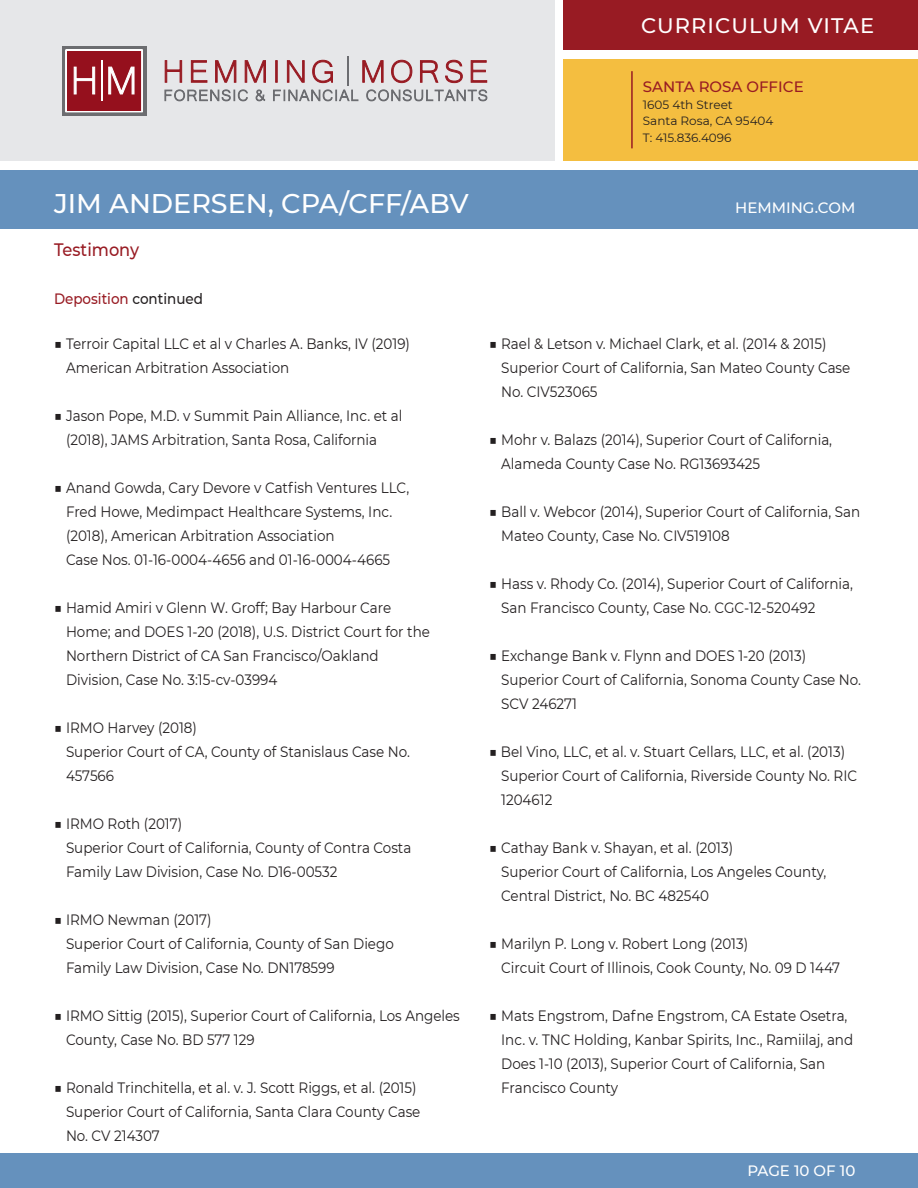
<style>
.page{position:relative;width:918px;height:1188px;background:#fff}
.page>*{position:absolute;margin:0;border:0;box-sizing:border-box;transform-origin:0 0}
.t1{font:500 27px "Montserrat";color:#fff}
.t2{font:500 21px "Montserrat";letter-spacing:.05em;color:#fff}
.t3{font:500 18px "Montserrat";color:#981b23;scale:.9 1}
.t4{font:15px/24px "Montserrat";color:#231f20;scale:.9 1}
.t5{font:500 15px "Montserrat";color:#fff}
.t6{font:500 15px "Montserrat";color:#981b23;scale:.9 1}
.t7{font:500 15px "Montserrat";color:#981b23}
.t8{font:12px "Montserrat";color:#231f20}
.s1{color:#231f20}
</style>
<div class="page">
<div style="left:0;top:1153px;width:918px;height:35px;background:#6591bd"></div>
<div style="left:564px;top:0;width:354px;height:49px;background:#981b23"></div>
<div style="left:0;top:0;width:554px;height:160px;background:#e6e7e9"></div>
<div style="left:564px;top:59px;width:354px;height:101px;background:#f4be40"></div>
<svg style="left:165px;top:89px;width:83px;height:12px"></svg>
<svg style="left:256px;top:90px;width:9px;height:11px"></svg>
<svg style="left:273px;top:89px;width:85px;height:12px"></svg>
<svg style="left:366px;top:89px;width:121px;height:12px"></svg>
<svg style="left:164px;top:60px;width:18px;height:23px"></svg>
<svg style="left:191px;top:60px;width:17px;height:23px"></svg>
<svg style="left:215px;top:60px;width:22px;height:23px"></svg>
<svg style="left:244px;top:60px;width:22px;height:23px"></svg>
<div style="left:275px;top:60px;width:3px;height:23px;background:#981b23;border:1px solid #981b23"></div>
<svg style="left:287px;top:60px;width:18px;height:23px"></svg>
<svg style="left:312px;top:60px;width:21px;height:23px"></svg>
<hr style="left:347px;top:56px;width:1px;height:30px;background:#6c6d71">
<svg style="left:362px;top:60px;width:22px;height:23px"></svg>
<svg style="left:391px;top:60px;width:22px;height:23px"></svg>
<svg style="left:420px;top:60px;width:19px;height:23px"></svg>
<svg style="left:445px;top:59px;width:18px;height:24px"></svg>
<svg style="left:470px;top:60px;width:17px;height:23px"></svg>
<div style="left:62px;top:46px;width:85px;height:70px;background:#6c6d70"></div>
<svg style="left:65px;top:49px;width:78px;height:64px;background:#ac4650"></svg>
<hr style="left:631px;top:71px;width:2px;height:77px;background:#981b23">
<div style="left:0;top:170px;width:918px;height:59px;background:#6591bd"></div>
<p class="t1" style="left:54px;top:185px;width:416px">JIM ANDERSEN, CPA/CFF/ABV</p>
<p class="t3" style="left:54px;top:237px;width:96px">Testimony</p>
<p class="t6" style="left:54px;top:288px;width:167px">Deposition <span class="s1">continued</span></p>
<p class="t4" style="left:54px;top:331px;width:397px">■ Terroir Capital LLC et al v Charles A. Banks, IV (2019)</p>
<p class="t4" style="left:66px;top:355px;width:250px">American Arbitration Association</p>
<p class="t4" style="left:66px;top:403px;width:375px;text-indent:-12px">■ Jason Pope, M.D. v Summit Pain Alliance, Inc. et al (2018), JAMS Arbitration, Santa Rosa, California</p>
<p class="t4" style="left:66px;top:475px;width:383px;text-indent:-12px">■ Anand Gowda, Cary Devore v Catfish Ventures LLC,<br>Fred Howe, Medimpact Healthcare Systems, Inc. (2018), American Arbitration Association</p>
<p class="t4" style="left:66px;top:547px;width:362px">Case Nos. 01-16-0004-4656 and 01-16-0004-4665</p>
<p class="t4" style="left:66px;top:595px;width:406px;text-indent:-12px">■ Hamid Amiri v Glenn W. Groff; Bay Harbour Care Home; and DOES 1-20 (2018), U.S. District Court for the Northern District of CA San Francisco/Oakland Division, Case No. 3:15-cv-03994</p>
<p class="t4" style="left:54px;top:715px;width:160px">■ IRMO Harvey (2018)</p>
<p class="t4" style="left:66px;top:739px;width:384px">Superior Court of CA, County of Stanislaus Case No.<br>457566</p>
<p class="t4" style="left:54px;top:811px;width:144px">■ IRMO Roth (2017)</p>
<p class="t4" style="left:66px;top:835px;width:385px">Superior Court of California, County of Contra Costa<br>Family Law Division, Case No. D16-00532</p>
<p class="t4" style="left:54px;top:907px;width:177px">■ IRMO Newman (2017)</p>
<p class="t4" style="left:66px;top:931px;width:366px">Superior Court of California, County of San Diego<br>Family Law Division, Case No. DN178599</p>
<p class="t4" style="left:66px;top:1003px;width:439px;text-indent:-12px">■ IRMO Sittig (2015), Superior Court of California, Los Angeles<br>County, Case No. BD 577 129</p>
<p class="t4" style="left:54px;top:1075px;width:404px">■ Ronald Trinchitella, et al. v. J. Scott Riggs, et al. (2015)</p>
<p class="t4" style="left:66px;top:1099px;width:395px">Superior Court of California, Santa Clara County Case<br>No. CV 214307</p>
<p class="t2" style="left:641px;top:11px;width:234px">CURRICULUM VITAE</p>
<p class="t7" style="left:643px;top:76px;width:162px">SANTA ROSA OFFICE</p>
<p class="t8" style="left:643px;top:96px;width:91px">1605 4th Street</p>
<p class="t8" style="left:643px;top:113px;width:132px">Santa Rosa, CA 95404</p>
<p class="t8" style="left:643px;top:129px;width:90px">T: 415.836.4096</p>
<p class="t5" style="left:735px;top:197px;width:122px">HEMMING.COM</p>
<p class="t4" style="left:489px;top:331px;width:376px">■ Rael &amp; Letson v. Michael Clark, et al. (2014 &amp; 2015)</p>
<p class="t4" style="left:501px;top:355px;width:389px">Superior Court of California, San Mateo County Case<br>No. CIV523065</p>
<p class="t4" style="left:501px;top:427px;width:369px;text-indent:-12px">■ Mohr v. Balazs (2014), Superior Court of California,<br>Alameda County Case No. RG13693425</p>
<p class="t4" style="left:501px;top:499px;width:400px;text-indent:-12px">■ Ball v. Webcor (2014), Superior Court of California, San<br>Mateo County, Case No. CIV519108</p>
<p class="t4" style="left:501px;top:571px;width:392px;text-indent:-12px">■ Hass v. Rhody Co. (2014), Superior Court of California,<br>San Francisco County, Case No. CGC-12-520492</p>
<p class="t4" style="left:489px;top:643px;width:354px">■ Exchange Bank v. Flynn and DOES 1-20 (2013)</p>
<p class="t4" style="left:501px;top:667px;width:401px">Superior Court of California, Sonoma County Case No.<br>SCV 246271</p>
<p class="t4" style="left:489px;top:739px;width:397px">■ Bel Vino, LLC, et al. v. Stuart Cellars, LLC, et al. (2013)</p>
<p class="t4" style="left:501px;top:763px;width:397px">Superior Court of California, Riverside County No. RIC<br>1204612</p>
<p class="t4" style="left:489px;top:835px;width:273px">■ Cathay Bank v. Shayan, et al. (2013)</p>
<p class="t4" style="left:501px;top:859px;width:363px">Superior Court of California, Los Angeles County,<br>Central District, No. BC 482540</p>
<p class="t4" style="left:489px;top:931px;width:289px">■ Marilyn P. Long v. Robert Long (2013)</p>
<p class="t4" style="left:501px;top:955px;width:378px">Circuit Court of Illinois, Cook County, No. 09 D 1447</p>
<p class="t4" style="left:501px;top:1003px;width:393px;text-indent:-12px">■ Mats Engstrom, Dafne Engstrom, CA Estate Osetra, Inc. v. TNC Holding, Kanbar Spirits, Inc., Ramiilaj, and Does 1-10 (2013), Superior Court of California, San Francisco County</p>
<p class="t5" style="left:747px;top:1160px;width:109px">PAGE 10 OF 10</p>
</div>
